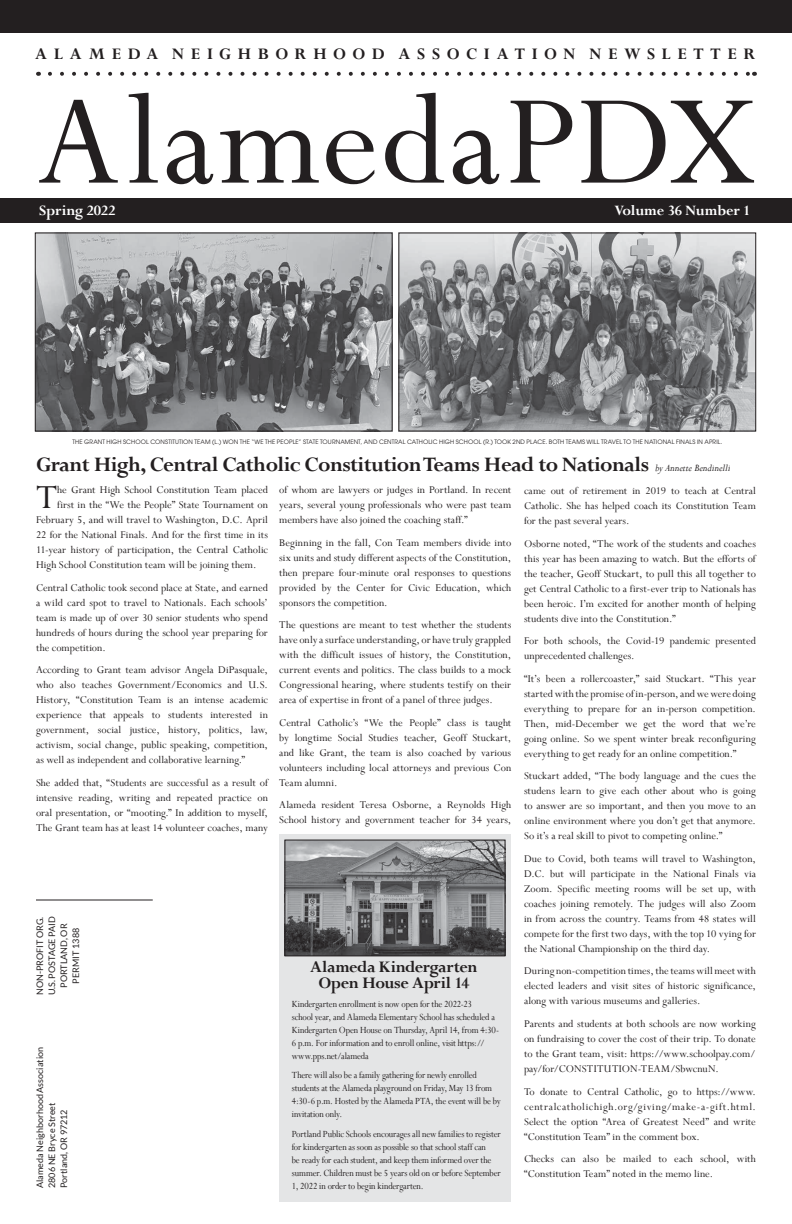
<style>
.page{position:relative;width:792px;height:1224px;background:#fff}
.page>*{position:absolute;margin:0;border:0;box-sizing:border-box;transform-origin:0 0}
.t1{font:143px "Perpetua";letter-spacing:.015em;color:#231f20}
.t2{font:37.7px "Perpetua";color:#231f20}
.t3{font:700 23px "Perpetua";letter-spacing:-.025em;color:#231f20}
.t4{font:700 18px "Perpetua";letter-spacing:.365em;color:#231f20}
.t5{font:700 18px/16px "Perpetua";letter-spacing:-.02em;color:#231f20;text-align:center}
.t6{font:700 16px "Perpetua";letter-spacing:-.01em;color:#fff}
.t7{font:11.5px/15px "Perpetua";letter-spacing:.005em;color:#231f20;text-align:justify}
.t8{font:10.5px/13px "Perpetua";letter-spacing:-.015em;color:#231f20;scale:.92 1}
.t9{font:9px/12px "Lato";color:#231f20}
.t10{font:6px "Avant Garde";letter-spacing:.015em;color:#231f20}
.s1{font-weight:400;font-style:italic;font-size:11px}
</style>
<div class="page">
<div style="left:279px;top:834px;width:232px;height:368px;background:#e4e5e6"></div>
<div style="left:0;top:198px;width:792px;height:24px;background:#231f20"></div>
<div style="left:0;top:0;width:792px;height:33px;background:#231f20"></div>
<svg style="left:50px;top:72px;width:698px;height:4px"></svg>
<hr style="left:36px;top:900px;width:117px;height:1px;background:#231f20">
<img style="left:37px;top:235px;width:353px;height:194px">
<div style="left:35px;top:233px;width:357px;height:198px;border:1px solid #231f20"></div>
<img style="left:401px;top:235px;width:353px;height:194px">
<div style="left:399px;top:233px;width:357px;height:198px;border:1px solid #231f20"></div>
<img style="left:287px;top:842px;width:216px;height:112px">
<div style="left:285px;top:840px;width:220px;height:116px;border:1px solid #231f20"></div>
<h3 class="t4" style="left:35px;top:42px;width:722px">ALAMEDA NEIGHBORHOOD ASSOCIATION NEWSLETTER</h3>
<h1 class="t1" style="left:36px;top:51px;width:722px">AlamedaPDX</h1>
<h3 class="t6" style="left:39px;top:200px;width:78px">Spring 2022</h3>
<h3 class="t6" style="left:615px;top:200px;width:137px">Volume 36 Number 1</h3>
<p class="t10" style="left:73px;top:438px;width:651px">THE GRANT HIGH SCHOOL CONSTITUTION TEAM (L.) WON THE “WE THE PEOPLE” STATE TOURNAMENT, AND CENTRAL CATHOLIC HIGH SCHOOL (R.) TOOK 2ND PLACE. BOTH TEAMS WILL TRAVEL TO THE NATIONAL FINALS IN APRIL.</p>
<h3 class="t3" style="left:36px;top:450px;width:696px">Grant High, Central Catholic Constitution Teams Head to Nationals <span class="s1">by Annette Bendinelli</span></h3>
<h2 class="t2" style="left:36px;top:474px;width:23px">T</h2>
<p class="t7" style="left:57px;top:482px;width:212px">he Grant High School Constitution Team placed</p>
<p class="t7" style="left:57px;top:497px;width:212px">first in the “We the People” State Tournament on</p>
<p class="t7" style="left:36px;top:512px;width:233px">February 5, and will travel to Washington, D.C. April</p>
<p class="t7" style="left:36px;top:527px;width:233px">22 for the National Finals. And for the first time in its</p>
<p class="t7" style="left:36px;top:542px;width:233px">11-year history of participation, the Central Catholic</p>
<p class="t7" style="left:36px;top:557px;width:222px">High School Constitution team will be joining them.</p>
<p class="t7" style="left:36px;top:580px;width:234px">Central Catholic took second place at State, and earned a wild card spot to travel to Nationals. Each schools’ team is made up of over 30 senior students who spend hundreds of hours during the school year preparing for the competition.</p>
<p class="t7" style="left:36px;top:662px;width:233px">According to Grant team advisor Angela DiPasquale, who also teaches Government/Economics and U.S.<br>History, “Constitution Team is an intense academic experience that appeals to students interested in government, social justice, history, politics, law, activism, social change, public speaking, competition, as well as independent and collaborative learning.”</p>
<p class="t7" style="left:36px;top:775px;width:234px">She added that, “Students are successful as a result of intensive reading, writing and repeated practice on oral presentation, or “mooting.” In addition to myself, The Grant team has at least 14 volunteer coaches, many</p>
<p class="t7" style="left:279px;top:482px;width:234px">of whom are lawyers or judges in Portland. In recent years, several young professionals who were past team members have also joined the coaching staff.”</p>
<p class="t7" style="left:279px;top:535px;width:233px">Beginning in the fall, Con Team members divide into six units and study different aspects of the Constitution, then prepare four-minute oral responses to questions provided by the Center for Civic Education, which sponsors the competition.</p>
<p class="t7" style="left:279px;top:617px;width:233px">The questions are meant to test whether the students have only a surface understanding, or have truly grappled with the difficult issues of history, the Constitution, current events and politics. The class builds to a mock Congressional hearing, where students testify on their area of expertise in front of a panel of three judges.</p>
<p class="t7" style="left:279px;top:715px;width:233px">Central Catholic’s “We the People” class is taught by longtime Social Studies teacher, Geoff Stuckart, and like Grant, the team is also coached by various volunteers including local attorneys and previous Con Team alumni.</p>
<p class="t7" style="left:279px;top:797px;width:233px">Alameda resident Teresa Osborne, a Reynolds High<br>School history and government teacher for 34 years,</p>
<p class="t9" style="left:34px;top:995px;width:80px;text-align:center;rotate:-90deg">NON-PROFIT ORG.<br>U.S. POSTAGE PAID<br>PORTLAND, OR<br>PERMIT 1388</p>
<p class="t9" style="left:34px;top:1188px;width:142px;rotate:-90deg">Alameda Neighborhood Association<br>2806 NE Bryce Street<br>Portland, OR 97212</p>
<h3 class="t5" style="left:310px;top:959px;width:169px">Alameda Kindergarten<br>Open House April 14</h3>
<p class="t8" style="left:292px;top:997px;width:227px">Kindergarten enrollment is now open for the 2022-23<br>school year, and Alameda Elementary School has scheduled a Kindergarten Open House on Thursday, April 14, from 4:30- 6 p.m. For information and to enroll online, visit https:// www.pps.net/alameda</p>
<p class="t8" style="left:292px;top:1069px;width:229px">There will also be a family gathering for newly enrolled students at the Alameda playground on Friday, May 13 from 4:30-6 p.m. Hosted by the Alameda PTA, the event will be by invitation only.</p>
<p class="t8" style="left:292px;top:1127px;width:229px">Portland Public Schools encourages all new families to register for kindergarten as soon as possible so that school staff can<br>be ready for each student, and keep them informed over the summer. Children must be 5 years old on or before September 1, 2022 in order to begin kindergarten.</p>
<p class="t7" style="left:524px;top:483px;width:234px">came out of retirement in 2019 to teach at Central Catholic. She has helped coach its Constitution Team for the past several years.</p>
<p class="t7" style="left:524px;top:536px;width:233px">Osborne noted, “The work of the students and coaches this year has been amazing to watch. But the efforts of the teacher, Geoff Stuckart, to pull this all together to get Central Catholic to a first-ever trip to Nationals has been heroic. I’m excited for another month of helping students dive into the Constitution.”</p>
<p class="t7" style="left:524px;top:633px;width:233px">For both schools, the Covid-19 pandemic presented unprecedented challenges.</p>
<p class="t7" style="left:524px;top:671px;width:234px">“It’s been a rollercoaster,” said Stuckart. “This year started with the promise of in-person, and we were doing everything to prepare for an in-person competition.<br>Then, mid-December we get the word that we’re going online. So we spent winter break reconfiguring everything to get ready for an online competition.”</p>
<p class="t7" style="left:524px;top:768px;width:234px">Stuckart added, “The body language and the cues the studens learn to give each other about who is going to answer are so important, and then you move to an online environment where you don’t get that anymore.<br>So it’s a real skill to pivot to competing online.”</p>
<p class="t7" style="left:524px;top:851px;width:234px">Due to Covid, both teams will travel to Washington, D.C. but will participate in the National Finals via Zoom. Specific meeting rooms will be set up, with coaches joining remotely. The judges will also Zoom in from across the country. Teams from 48 states will compete for the first two days, with the top 10 vying for the National Championship on the third day.</p>
<p class="t7" style="left:524px;top:963px;width:233px">During non-competition times, the teams will meet with elected leaders and visit sites of historic significance, along with various museums and galleries.</p>
<p class="t7" style="left:524px;top:1016px;width:233px">Parents and students at both schools are now working on fundraising to cover the cost of their trip. To donate to the Grant team, visit: https://www.schoolpay.com/ pay/for/CONSTITUTION-TEAM/SbwcnuN.</p>
<p class="t7" style="left:524px;top:1084px;width:233px">To donate to Central Catholic, go to https://www. centralcatholichigh.org/giving/make-a-gift.html.<br>Select the option “Area of Greatest Need” and write “Constitution Team” in the comment box.</p>
<p class="t7" style="left:524px;top:1151px;width:234px">Checks can also be mailed to each school, with “Constitution Team” noted in the memo line.</p>
</div>
